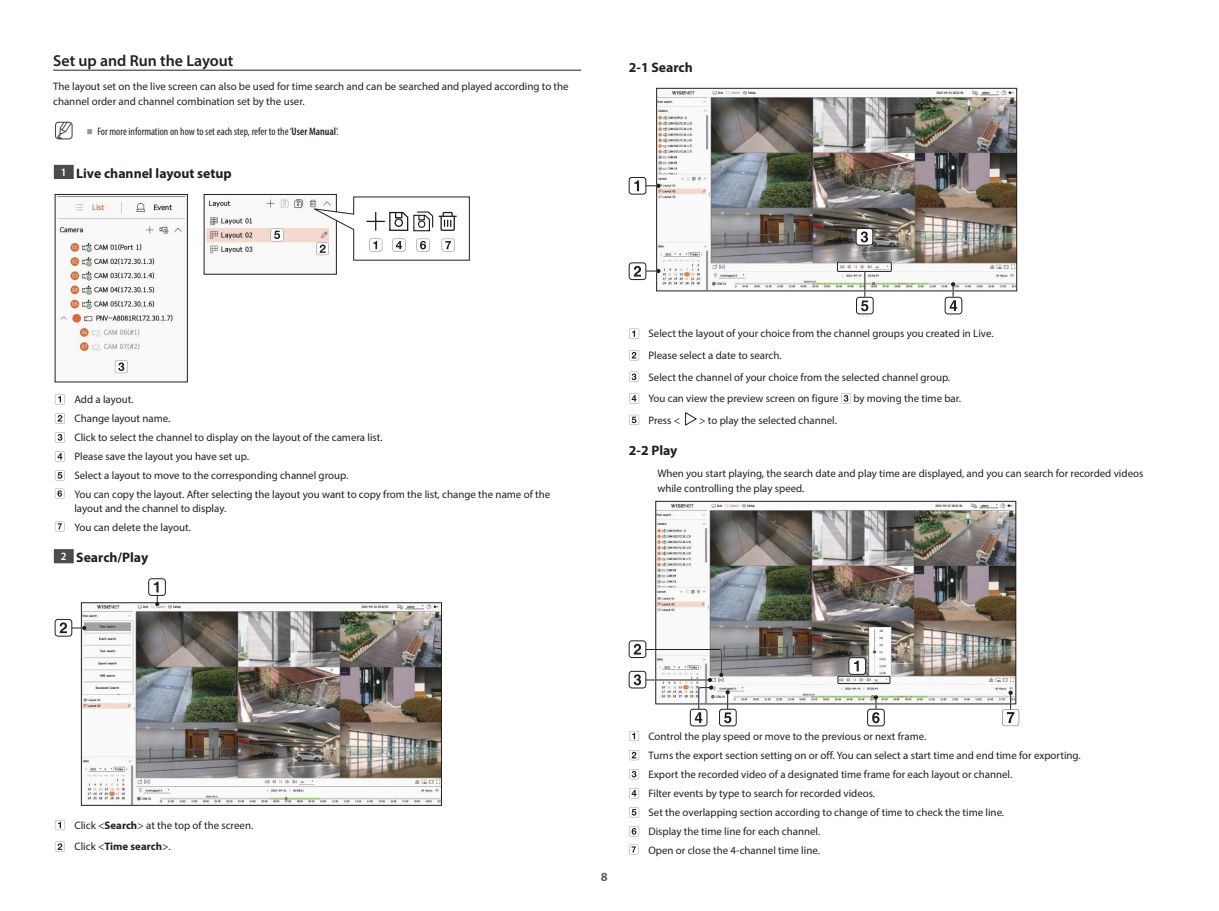
<style>
.page{position:relative;width:1219px;height:911px;background:#fff}
.page>*{position:absolute;margin:0;border:0;box-sizing:border-box;transform-origin:0 0}
.t1{font:600 15.88px "Myriad Pro";color:#241f1f}
.t2{font:700 13.75px "Myriad Pro";color:#241f1f}
.t3{font:700 12.5px "Myriad Pro";color:#656365}
.t4{font:10.88px/19.1px "Myriad Pro";color:#241f1f}
.t5{font:condensed 10.88px "Myriad Pro";color:#241f1f}
.s1{font-family:"Noto Sans CJ Kkr";font-stretch:normal;font-size:6.25px;color:#969698}
.s2{font-weight:600}
.s3{font-weight:700}
</style>
<div class="page">
<hr style="left:53px;top:70px;width:528px;height:1px;background:#241f1f">
<svg style="left:55px;top:122px;width:18px;height:17px"></svg>
<div style="left:54px;top:165px;width:20px;height:14px;background:#4e4b4c"></div>
<img style="left:57px;top:196px;width:129px;height:178px">
<div style="left:55px;top:194px;width:133px;height:188px;border:1px solid #241f1f"></div>
<img style="left:206px;top:198px;width:107px;height:56px">
<div style="left:204px;top:194px;width:133px;height:80px;border:1px solid #241f1f"></div>
<svg style="left:115px;top:360px;width:13px;height:13px"></svg>
<svg style="left:270px;top:228px;width:14px;height:14px"></svg>
<svg style="left:271px;top:228px;width:12px;height:13px"></svg>
<svg style="left:313px;top:197px;width:157px;height:63px"></svg>
<svg style="left:55px;top:394px;width:10px;height:10px"></svg>
<svg style="left:55px;top:413px;width:10px;height:10px"></svg>
<svg style="left:55px;top:432px;width:10px;height:10px"></svg>
<svg style="left:55px;top:451px;width:10px;height:10px"></svg>
<svg style="left:55px;top:470px;width:10px;height:10px"></svg>
<svg style="left:55px;top:489px;width:10px;height:9px"></svg>
<svg style="left:55px;top:521px;width:10px;height:10px"></svg>
<div style="left:54px;top:549px;width:20px;height:14px;background:#4e4b4c"></div>
<img style="left:83px;top:604px;width:357px;height:199px">
<div style="left:81px;top:602px;width:361px;height:203px;border:1px solid #241f1f"></div>
<div style="left:148px;top:578px;width:18px;height:17px;border:1px solid #241f1f;border-radius:3px"></div>
<svg style="left:154px;top:582px;width:5px;height:24px"></svg>
<svg style="left:55px;top:619px;width:17px;height:17px"></svg>
<div style="left:55px;top:619px;width:17px;height:17px;border:1px solid #241f1f;border-radius:3px"></div>
<svg style="left:60px;top:622px;width:26px;height:11px"></svg>
<svg style="left:55px;top:820px;width:10px;height:10px"></svg>
<svg style="left:55px;top:841px;width:10px;height:10px"></svg>
<img style="left:658px;top:90px;width:357px;height:199px">
<div style="left:656px;top:88px;width:361px;height:203px;border:1px solid #241f1f"></div>
<svg style="left:646px;top:184px;width:14px;height:4px"></svg>
<div style="left:629px;top:177px;width:17px;height:17px;border:1px solid #241f1f;border-radius:3px"></div>
<svg style="left:634px;top:180px;width:5px;height:11px"></svg>
<div style="left:629px;top:263px;width:17px;height:17px;border:1px solid #241f1f;border-radius:3px"></div>
<svg style="left:634px;top:266px;width:26px;height:10px"></svg>
<div style="left:856px;top:228px;width:17px;height:17px;background:#fff;border-radius:3px"></div>
<div style="left:856px;top:228px;width:17px;height:17px;border:1px solid #241f1f;border-radius:3px"></div>
<svg style="left:861px;top:231px;width:7px;height:11px"></svg>
<div style="left:945px;top:297px;width:17px;height:17px;border:1px solid #241f1f;border-radius:3px"></div>
<svg style="left:950px;top:282px;width:7px;height:29px"></svg>
<div style="left:837px;top:262px;width:55px;height:10px;border:1px solid #241f1f"></div>
<div style="left:856px;top:297px;width:17px;height:17px;border:1px solid #241f1f;border-radius:3px"></div>
<svg style="left:861px;top:271px;width:7px;height:40px"></svg>
<svg style="left:629px;top:328px;width:10px;height:11px"></svg>
<svg style="left:629px;top:350px;width:10px;height:10px"></svg>
<svg style="left:629px;top:372px;width:10px;height:10px"></svg>
<svg style="left:629px;top:393px;width:10px;height:10px"></svg>
<svg style="left:841px;top:393px;width:10px;height:10px"></svg>
<svg style="left:629px;top:415px;width:10px;height:10px"></svg>
<svg style="left:685px;top:412px;width:12px;height:13px"></svg>
<img style="left:658px;top:503px;width:356px;height:199px">
<div style="left:656px;top:501px;width:360px;height:203px;border:1px solid #241f1f"></div>
<div style="left:629px;top:640px;width:17px;height:17px;border:1px solid #241f1f;border-radius:3px"></div>
<div style="left:837px;top:675px;width:53px;height:9px;border:1px solid #fff"></div>
<div style="left:837px;top:676px;width:53px;height:8px;border:1px solid #241f1f"></div>
<div style="left:849px;top:657px;width:16px;height:17px;background:#fff;border-radius:3px"></div>
<div style="left:849px;top:657px;width:17px;height:17px;border:1px solid #241f1f;border-radius:3px"></div>
<svg style="left:854px;top:660px;width:5px;height:11px"></svg>
<div style="left:629px;top:671px;width:17px;height:17px;border:1px solid #241f1f;border-radius:3px"></div>
<div style="left:690px;top:709px;width:17px;height:17px;border:1px solid #241f1f;border-radius:3px"></div>
<div style="left:719px;top:709px;width:17px;height:17px;border:1px solid #241f1f;border-radius:3px"></div>
<svg style="left:634px;top:644px;width:97px;height:79px"></svg>
<div style="left:867px;top:709px;width:17px;height:17px;border:1px solid #241f1f;border-radius:3px"></div>
<svg style="left:872px;top:695px;width:7px;height:28px"></svg>
<svg style="left:1002px;top:690px;width:17px;height:36px"></svg>
<svg style="left:629px;top:731px;width:10px;height:10px"></svg>
<svg style="left:629px;top:750px;width:10px;height:10px"></svg>
<svg style="left:629px;top:769px;width:10px;height:10px"></svg>
<svg style="left:629px;top:788px;width:10px;height:10px"></svg>
<svg style="left:629px;top:807px;width:10px;height:10px"></svg>
<svg style="left:629px;top:826px;width:10px;height:10px"></svg>
<svg style="left:629px;top:844px;width:10px;height:10px"></svg>
<h1 class="t1" style="left:53px;top:51px;width:182px">Set up and Run the Layout</h1>
<p class="t4" style="left:53px;top:79px;width:517px;line-height:15px">The layout set on the live screen can also be used for time search and can be searched and played according to the channel order and channel combination set by the user.</p>
<p class="t5" style="left:87px;top:125px;width:253px"><span class="s1">■</span> For more information on how to set each step, refer to the ‘<span class="s2">User Manual</span>’.</p>
<p class="t2" style="left:61px;top:164px;width:172px"><sup>1</sup> Live channel layout setup</p>
<p class="t4" style="left:74px;top:389px;width:477px">Add a layout.<br>Change layout name.<br>Click to select the channel to display on the layout of the camera list.<br>Please save the layout you have set up.<br>Select a layout to move to the corresponding channel group.<br>You can copy the layout. After selecting the layout you want to copy from the list, change the name of the</p>
<p class="t4" style="left:74px;top:499px;width:153px">layout and the channel to display.<br>You can delete the layout.</p>
<p class="t2" style="left:61px;top:548px;width:89px"><sup>2</sup> Search/Play</p>
<p class="t2" style="left:629px;top:58px;width:65px">2-1 Search</p>
<p class="t4" style="left:648px;top:323px;width:347px;line-height:21.6px">Select the layout of your choice from the channel groups you created in Live.<br>Please select a date to search.<br>Select the channel of your choice from the selected channel group.<br>You can view the preview screen on figure</p>
<p class="t4" style="left:853px;top:389px;width:109px">by moving the time bar.</p>
<p class="t4" style="left:648px;top:410px;width:33px">Press &lt;</p>
<p class="t4" style="left:699px;top:410px;width:139px">&gt; to play the selected channel.</p>
<p class="t2" style="left:629px;top:441px;width:50px">2-2 Play</p>
<p class="t4" style="left:657px;top:465px;width:488px;line-height:15px">When you start playing, the search date and play time are displayed, and you can search for recorded videos while controlling the play speed.</p>
<p class="t4" style="left:74px;top:814px;width:180px;line-height:21.6px">Click &lt;<span class="s3">Search</span>&gt; at the top of the screen.<br>Click &lt;<span class="s3">Time search</span>&gt;.</p>
<p class="t3" style="left:601px;top:869px;width:8px">8</p>
<p class="t4" style="left:648px;top:726px;width:434px">Control the play speed or move to the previous or next frame.<br>Turns the export section setting on or off. You can select a start time and end time for exporting.<br>Export the recorded video of a designated time frame for each layout or channel.<br>Filter events by type to search for recorded videos.<br>Set the overlapping section according to change of time to check the time line.<br>Display the time line for each channel.<br>Open or close the 4-channel time line.</p>
</div>
